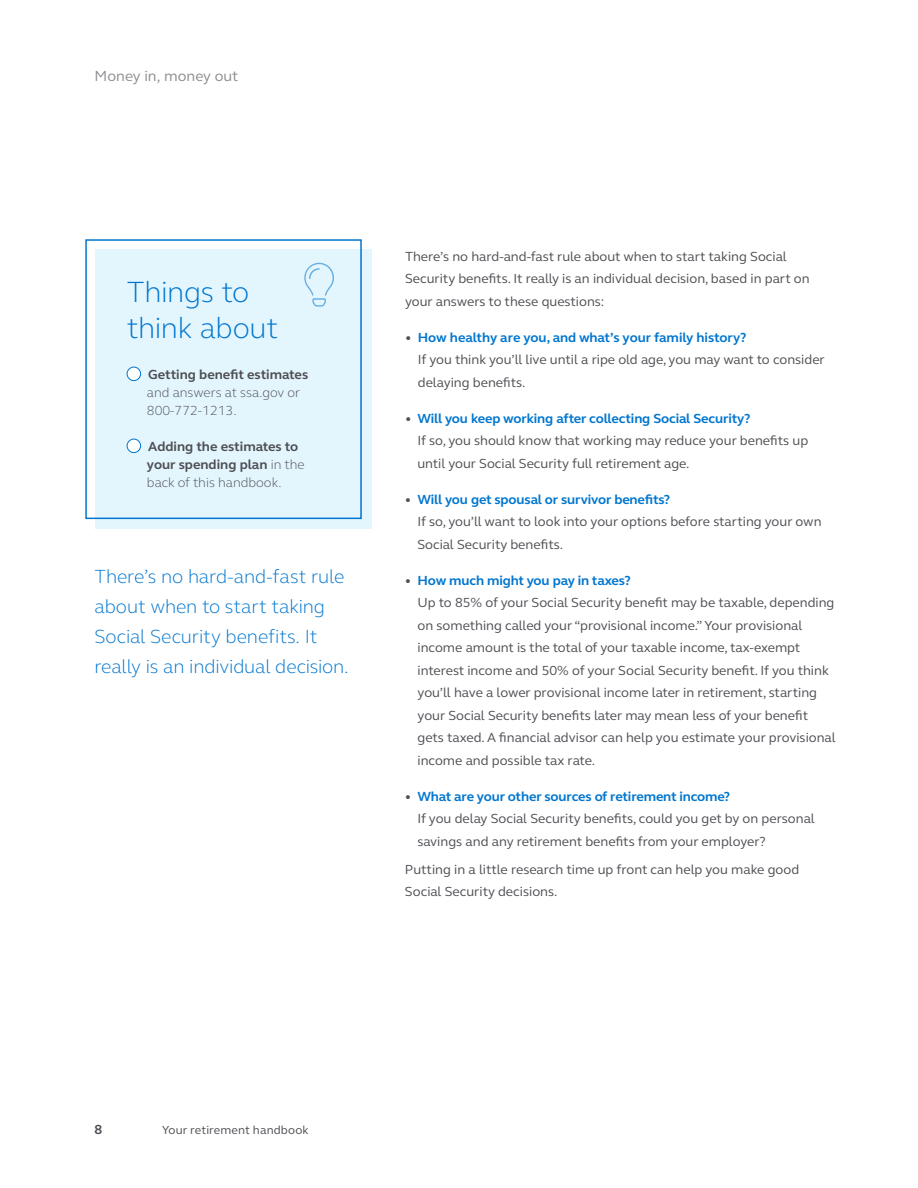
<style>
.page{position:relative;width:918px;height:1188px;background:#fff}
.page>*{position:absolute;margin:0;border:0;box-sizing:border-box;transform-origin:0 0}
.t1{font:300 30px/36px "FS Elliot Pro";letter-spacing:-.015em;color:#0076cf}
.t2{font:300 19.5px/30px "FS Elliot Pro";letter-spacing:-.005em;color:#0076cf}
.t3{font:15px "FS Elliot Pro";letter-spacing:.005em;color:#8c8d90}
.t4{font:13.5px/22.5px "FS Elliot Pro";color:#4d4e53}
.t5{font:700 13.5px/18px "FS Elliot Pro";color:#4d4e53}
.t6{font:300 13.5px/18px "FS Elliot Pro";color:#4d4e53}
.t7{font:12px "FS Elliot Pro";letter-spacing:.01em;color:#4d4e53}
.s1{font-weight:300}
.s2{font-weight:700}
.s3{font-weight:700;color:#0076cf}
</style>
<div class="page">
<div style="left:95px;top:249px;width:277px;height:280px;background:#e3f5fd"></div>
<div style="left:127px;top:367px;width:14px;height:14px;background:#fff;border-radius:50%"></div>
<div style="left:127px;top:367px;width:14px;height:14px;border:1px solid #0076cf;border-radius:50%"></div>
<div style="left:127px;top:439px;width:14px;height:14px;background:#fff;border-radius:50%"></div>
<div style="left:127px;top:439px;width:14px;height:14px;border:1px solid #0076cf;border-radius:50%"></div>
<div style="left:85px;top:239px;width:277px;height:280px;border:2px solid #0076cf"></div>
<svg style="left:304px;top:263px;width:30px;height:44px"></svg>
<p class="t3" style="left:94px;top:66px;width:145px">Money in, money out</p>
<h1 class="t1" style="left:127px;top:272px;width:153px">Things to think about</h1>
<p class="t5" style="left:148px;top:366px;width:162px">Getting benefit estimates</p>
<p class="t6" style="left:147px;top:383px;width:155px">and answers at ssa.gov or<br>800-772-1213.</p>
<p class="t5" style="left:147px;top:438px;width:159px">Adding the estimates to your spending plan <span class="s1">in the back of this handbook.</span></p>
<h2 class="t2" style="left:94px;top:560px;width:256px">There’s no hard-and-fast rule about when to start taking<br>Social Security benefits. It really is an individual decision.</h2>
<p class="t4" style="left:405px;top:245px;width:406px">There’s no hard-and-fast rule about when to start taking Social<br>Security benefits. It really is an individual decision, based in part on your answers to these questions:</p>
<p class="t4" style="left:418px;top:326px;width:408px;text-indent:-13px"><span class="s2">•</span> <span class="s3">How healthy are you, and what’s your family history?<br></span>If you think you’ll live until a ripe old age, you may want to consider delaying benefits.</p>
<p class="t4" style="left:417px;top:407px;width:392px;text-indent:-12px"><span class="s2">•</span> <span class="s3">Will you keep working after collecting Social Security?<br></span>If so, you should know that working may reduce your benefits up until your Social Security full retirement age.</p>
<p class="t4" style="left:417px;top:488px;width:406px;text-indent:-12px"><span class="s2">•</span> <span class="s3">Will you get spousal or survivor benefits?<br></span>If so, you’ll want to look into your options before starting your own<br>Social Security benefits.</p>
<p class="t4" style="left:418px;top:569px;width:420px;text-indent:-13px"><span class="s2">•</span> <span class="s3">How much might you pay in taxes?<br></span>Up to 85% of your Social Security benefit may be taxable, depending on something called your “provisional income.” Your provisional income amount is the total of your taxable income, tax-exempt interest income and 50% of your Social Security benefit. If you think you’ll have a lower provisional income later in retirement, starting your Social Security benefits later may mean less of your benefit gets taxed. A financial advisor can help you estimate your provisional income and possible tax rate.</p>
<p class="t4" style="left:417px;top:785px;width:399px;text-indent:-12px"><span class="s2">•</span> <span class="s3">What are your other sources of retirement income?<br></span>If you delay Social Security benefits, could you get by on personal savings and any retirement benefits from your employer?</p>
<p class="t4" style="left:405px;top:857px;width:396px">Putting in a little research time up front can help you make good<br>Social Security decisions.</p>
<p class="t5" style="left:94px;top:1120px;width:9px">8</p>
<p class="t7" style="left:162px;top:1122px;width:148px">Your retirement handbook</p>
</div>
